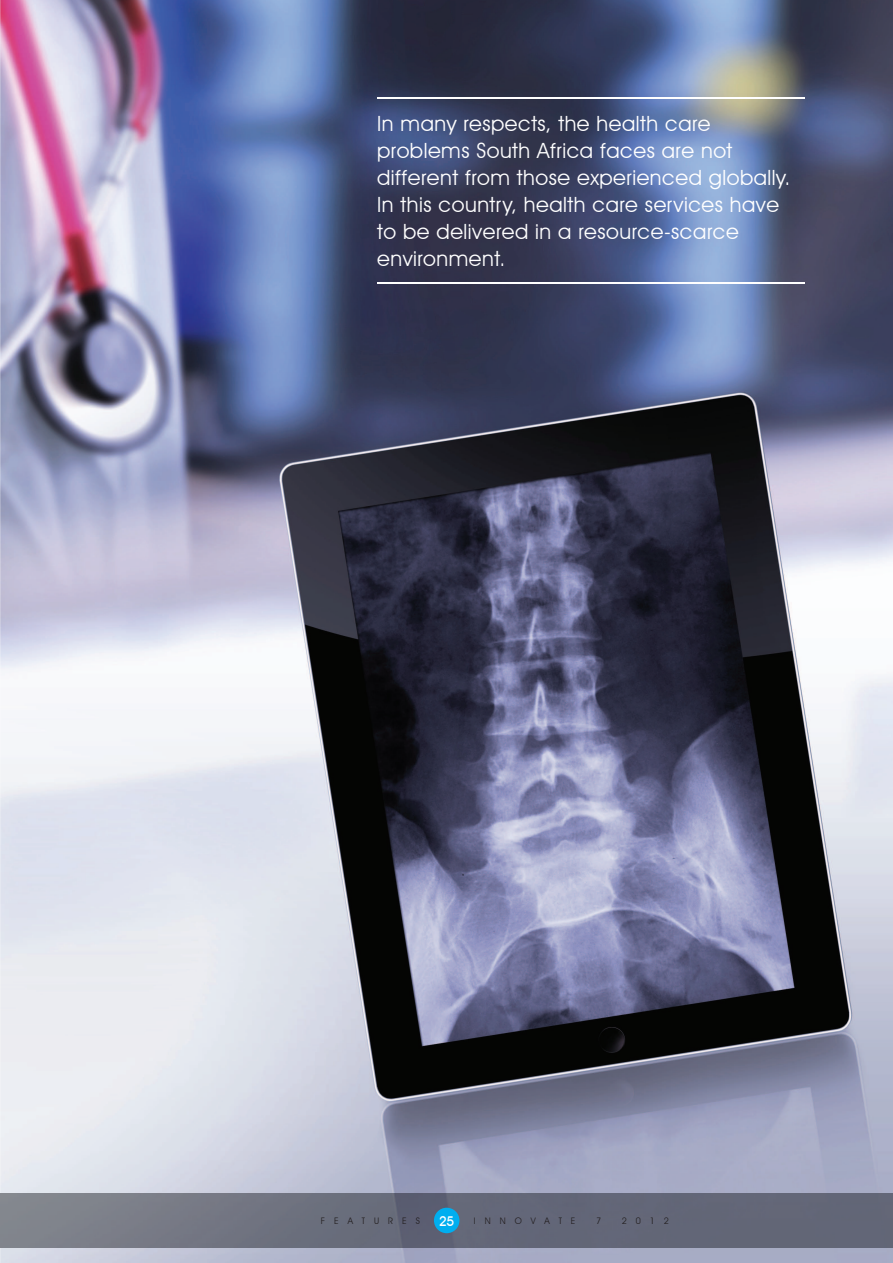
<style>
.page{position:relative;width:893px;height:1263px;background:#fff}
.page>*{position:absolute;margin:0;border:0;box-sizing:border-box;transform-origin:0 0}
.t1{font:21px/27px "Avant Garde IT Cby BT";letter-spacing:.025em;color:#fff}
.t2{font:500 13.5px "Avant Garde IT Cby BT";color:#fff}
.t3{font:9px "Avant Garde IT Cby BT";letter-spacing:1em;color:#231f20}
</style>
<div class="page">
<img style="left:0;top:0;width:893px;height:1263px">
<hr style="left:377px;top:98px;width:428px;height:1px;background:#fff">
<hr style="left:377px;top:283px;width:428px;height:1px;background:#fff">
<img style="left:0;top:1194px;width:893px;height:54px">
<div style="left:434px;top:1208px;width:25px;height:25px;background:#00aeef;border-radius:50%"></div>
<p class="t1" style="left:377px;top:110px;width:415px">In many respects, the health care problems South Africa faces are not different from those experienced globally.<br>In this country, health care services have to be delivered in a resource-scarce environment.</p>
<p class="t3" style="left:321px;top:1215px;width:101px">FEATURES</p>
<p class="t2" style="left:439px;top:1213px;width:17px">25</p>
<p class="t3" style="left:474px;top:1215px;width:103px">INNOVATE</p>
<p class="t3" style="left:596px;top:1215px;width:7px">7</p>
<p class="t3" style="left:622px;top:1215px;width:49px">2012</p>
</div>
